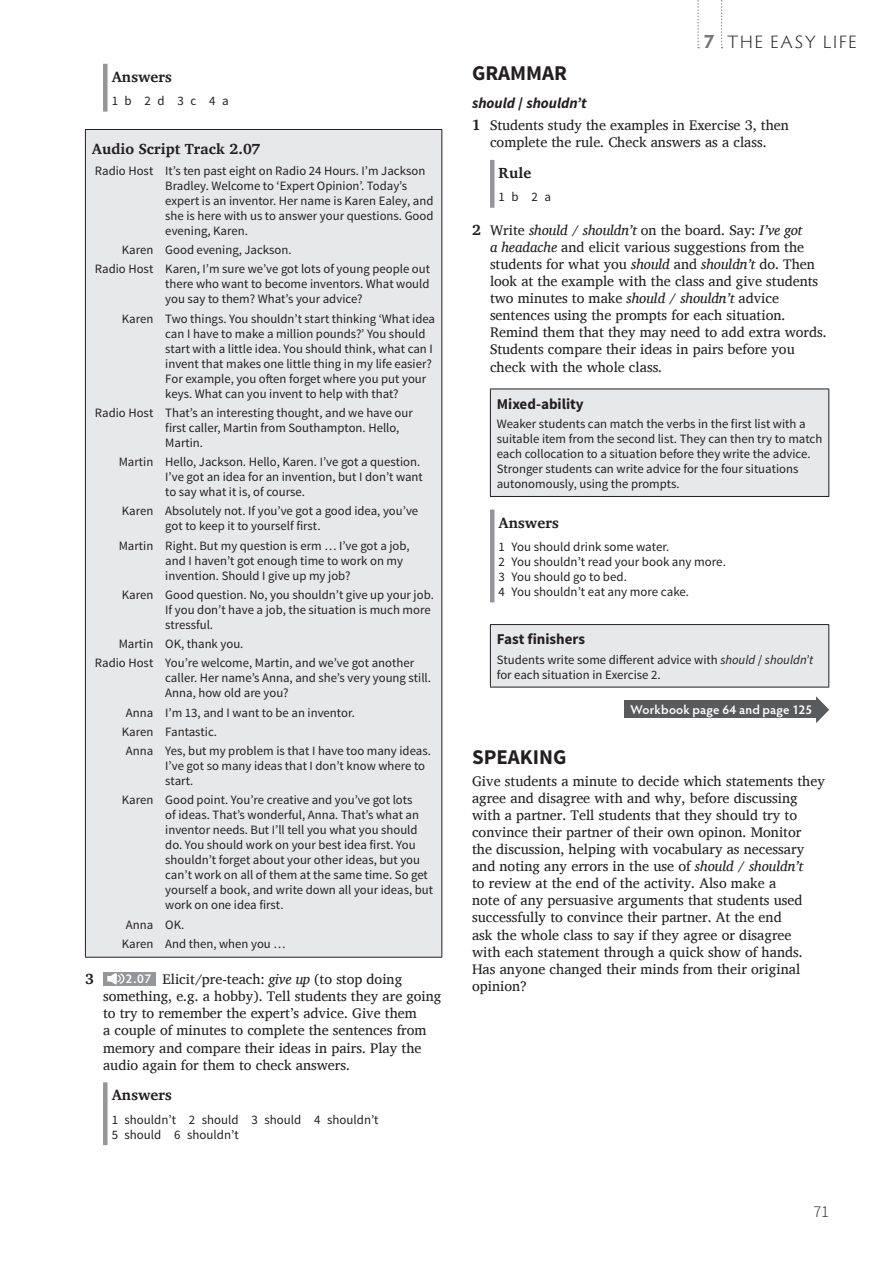
<style>
.page{position:relative;width:893px;height:1263px;background:#fff}
.page>*{position:absolute;margin:0;border:0;box-sizing:border-box;transform-origin:0 0}
.t1{font:700 21px "Source Sans Pro";color:#231f20}
.t2{font:300 18px "Hypatia Sans Pro";letter-spacing:.105em;color:#231f20;scale:1.05 1}
.t3{font:300 16.5px "Source Sans Pro";color:#231f20}
.t4{font:700 15px "Charis SIL";color:#231f20}
.t5{font:700 15px "Source Sans Pro";color:#231f20}
.t6{font:italic 700 15px "Source Sans Pro";color:#231f20}
.t7{font:14.25px/17.1px "Charis SIL";color:#231f20}
.t8{font:12.9px/15px "Source Sans Pro";color:#231f20}
.t9{font:12.75px/15px "Source Sans Pro";color:#231f20}
.t10{font:600 12.75px "Hypatia Sans Pro";letter-spacing:.015em;color:#fff}
.s1{font-family:"Hypatia Sans Pro";font-weight:600;font-size:12.75px;color:#fff}
.s2{font-style:italic}
.s3{font-weight:700;font-size:19.5px;color:#77797c}
.s4{font-style:normal}
.s5{font-weight:700;font-size:15px}
</style>
<div class="page">
<svg style="left:721px;top:0;width:2px;height:48px"></svg>
<svg style="left:697px;top:0;width:2px;height:48px"></svg>
<div style="left:103px;top:64px;width:5px;height:48px;background:#949699"></div>
<div style="left:85px;top:129px;width:357px;height:828px;background:#e7e8e9"></div>
<hr style="left:85px;top:130px;width:1px;height:827px;background:#231f20">
<hr style="left:441px;top:130px;width:1px;height:827px;background:#231f20">
<hr style="left:85px;top:129px;width:357px;height:1px;background:#231f20">
<hr style="left:85px;top:957px;width:357px;height:1px;background:#231f20">
<div style="left:103px;top:972px;width:53px;height:13px;background:#949699"></div>
<svg style="left:107px;top:973px;width:18px;height:13px"></svg>
<div style="left:103px;top:1082px;width:5px;height:63px;background:#949699"></div>
<hr style="left:490px;top:160px;width:4px;height:48px;background:#949699">
<div style="left:490px;top:389px;width:339px;height:107px;background:#e7e8e9"></div>
<hr style="left:490px;top:389px;width:1px;height:107px;background:#231f20">
<hr style="left:828px;top:389px;width:1px;height:107px;background:#231f20">
<hr style="left:490px;top:389px;width:339px;height:1px;background:#231f20">
<hr style="left:490px;top:496px;width:339px;height:1px;background:#231f20">
<hr style="left:490px;top:510px;width:4px;height:92px;background:#949699">
<div style="left:490px;top:624px;width:339px;height:63px;background:#e7e8e9"></div>
<hr style="left:490px;top:625px;width:1px;height:62px;background:#231f20">
<hr style="left:828px;top:625px;width:1px;height:62px;background:#231f20">
<hr style="left:490px;top:624px;width:339px;height:1px;background:#231f20">
<hr style="left:490px;top:687px;width:339px;height:1px;background:#231f20">
<svg style="left:816px;top:696px;width:13px;height:27px"></svg>
<div style="left:624px;top:701px;width:195px;height:17px;background:#595a5c"></div>
<p class="t4" style="left:112px;top:68px;width:62px">Answers</p>
<p class="t8" style="left:112px;top:94px;width:118px">1b 2d 3c 4a</p>
<p class="t4" style="left:92px;top:140px;width:170px">Audio Script Track 2.07</p>
<p class="t9" style="left:165px;top:163px;width:270px;text-indent:-70px">Radio Host It’s ten past eight on Radio 24 Hours. I’m Jackson Bradley. Welcome to ‘Expert Opinion’. Today’s expert is an inventor. Her name is Karen Ealey, and she is here with us to answer your questions. Good evening, Karen.</p>
<p class="t9" style="left:95px;top:240px;width:337px;line-height:19.2px;text-indent:27px">Karen Good evening, Jackson.<br>Radio Host Karen, I’m sure we’ve got lots of young people out</p>
<p class="t9" style="left:165px;top:277px;width:266px">there who want to become inventors. What would you say to them? What’s your advice?</p>
<p class="t9" style="left:165px;top:311px;width:271px;text-indent:-44px">Karen Two things. You shouldn’t start thinking ‘What idea can I have to make a million pounds?’ You should start with a little idea. You should think, what can I invent that makes one little thing in my life easier?<br>For example, you often forget where you put your keys. What can you invent to help with that?</p>
<p class="t9" style="left:165px;top:405px;width:249px;text-indent:-70px">Radio Host That’s an interesting thought, and we have our first caller, Martin from Southampton. Hello,<br>Martin.</p>
<p class="t9" style="left:165px;top:454px;width:259px;text-indent:-47px">Martin Hello, Jackson. Hello, Karen. I’ve got a question.<br>I’ve got an idea for an invention, but I don’t want to say what it is, of course.</p>
<p class="t9" style="left:165px;top:504px;width:254px;text-indent:-44px">Karen Absolutely not. If you’ve got a good idea, you’ve got to keep it to yourself first.</p>
<p class="t9" style="left:165px;top:538px;width:246px;text-indent:-47px">Martin Right. But my question is erm … I’ve got a job, and I haven’t got enough time to work on my invention. Should I give up my job?</p>
<p class="t9" style="left:165px;top:587px;width:270px;text-indent:-44px">Karen Good question. No, you shouldn’t give up your job.<br>If you don’t have a job, the situation is much more stressful.</p>
<p class="t9" style="left:95px;top:634px;width:321px;line-height:19.2px;text-indent:24px">Martin OK, thank you.<br>Radio Host You’re welcome, Martin, and we’ve got another</p>
<p class="t9" style="left:165px;top:671px;width:267px">caller. Her name’s Anna, and she’s very young still.<br>Anna, how old are you?</p>
<p class="t9" style="left:126px;top:705px;width:231px">Anna I’m 13, and I want to be an inventor.</p>
<p class="t9" style="left:122px;top:724px;width:97px">Karen Fantastic.</p>
<p class="t9" style="left:126px;top:743px;width:306px">Anna Yes, but my problem is that I have too many ideas.</p>
<p class="t9" style="left:165px;top:758px;width:261px">I’ve got so many ideas that I don’t know where to start.</p>
<p class="t9" style="left:165px;top:793px;width:269px;text-indent:-44px">Karen Good point. You’re creative and you’ve got lots<br>of ideas. That’s wonderful, Anna. That’s what an inventor needs. But I’ll tell you what you should do. You should work on your best idea first. You shouldn’t forget about your other ideas, but you can’t work on all of them at the same time. So get yourself a book, and write down all your ideas, but work on one idea first.</p>
<p class="t9" style="left:122px;top:915px;width:165px;line-height:19.2px;text-indent:4px">Anna OK.<br>Karen And then, when you …</p>
<p class="t4" style="left:85px;top:970px;width:10px">3</p>
<p class="t7" style="left:103px;top:971px;width:340px;text-indent:22px"><span class="s1">2.07</span> Elicit/pre-teach: <span class="s2">give up</span> (to stop doing something, e.g. a hobby). Tell students they are going to try to remember the expert’s advice. Give them<br>a couple of minutes to complete the sentences from memory and compare their ideas in pairs. Play the audio again for them to check answers.</p>
<p class="t4" style="left:112px;top:1086px;width:62px">Answers</p>
<p class="t8" style="left:112px;top:1112px;width:268px">1 shouldn’t 2 should 3 should 4 shouldn’t<br>5 should 6 shouldn’t</p>
<h2 class="t2" style="left:703px;top:30px;width:148px"><span class="s3">7</span> THE EASY LIFE</h2>
<h1 class="t1" style="left:472px;top:59px;width:97px">GRAMMAR</h1>
<p class="t6" style="left:472px;top:93px;width:116px">should <span class="s4">/</span> shouldn’t</p>
<p class="t7" style="left:472px;top:117px;width:318px;text-align:center"><span class="s5">1</span> Students study the examples in Exercise 3, then complete the rule. Check answers as a class.</p>
<p class="t4" style="left:499px;top:164px;width:34px">Rule</p>
<p class="t8" style="left:499px;top:190px;width:54px">1b 2a</p>
<p class="t7" style="left:490px;top:221px;width:338px;text-indent:-18px"><span class="s5">2</span> Write <span class="s2">should</span> / <span class="s2">shouldn’t</span> on the board. Say: <span class="s2">I’ve got<br>a headache</span> and elicit various suggestions from the students for what you <span class="s2">should</span> and <span class="s2">shouldn’t</span> do. Then look at the example with the class and give students two minutes to make <span class="s2">should</span> / <span class="s2">shouldn’t</span> advice sentences using the prompts for each situation.<br>Remind them that they may need to add extra words.<br>Students compare their ideas in pairs before you check with the whole class.</p>
<p class="t5" style="left:497px;top:394px;width:88px">Mixed-ability</p>
<p class="t9" style="left:497px;top:416px;width:327px">Weaker students can match the verbs in the first list with a suitable item from the second list. They can then try to match each collocation to a situation before they write the advice.<br>Stronger students can write advice for the four situations autonomously, using the prompts.</p>
<p class="t4" style="left:499px;top:514px;width:62px">Answers</p>
<p class="t8" style="left:499px;top:539px;width:229px">1 You should drink some water.<br>2 You shouldn’t read your book any more.<br>3 You should go to bed.<br>4 You shouldn’t eat any more cake.</p>
<p class="t5" style="left:497px;top:630px;width:90px">Fast finishers</p>
<p class="t9" style="left:497px;top:652px;width:318px">Students write some different advice with <span class="s2">should</span> / <span class="s2">shouldn’t </span>for each situation in Exercise 2.</p>
<p class="t10" style="left:631px;top:700px;width:183px">Workbook page 64 and page 125</p>
<h1 class="t1" style="left:472px;top:744px;width:96px">SPEAKING</h1>
<p class="t7" style="left:472px;top:772px;width:355px">Give students a minute to decide which statements they agree and disagree with and why, before discussing with a partner. Tell students that they should try to convince their partner of their own opinon. Monitor the discussion, helping with vocabulary as necessary and noting any errors in the use of <span class="s2">should</span> / <span class="s2">shouldn’t<br></span>to review at the end of the activity. Also make a<br>note of any persuasive arguments that students used successfully to convince their partner. At the end<br>ask the whole class to say if they agree or disagree<br>with each statement through a quick show of hands.<br>Has anyone changed their minds from their original opinion?</p>
<p class="t3" style="left:813px;top:1201px;width:17px">71</p>
</div>
